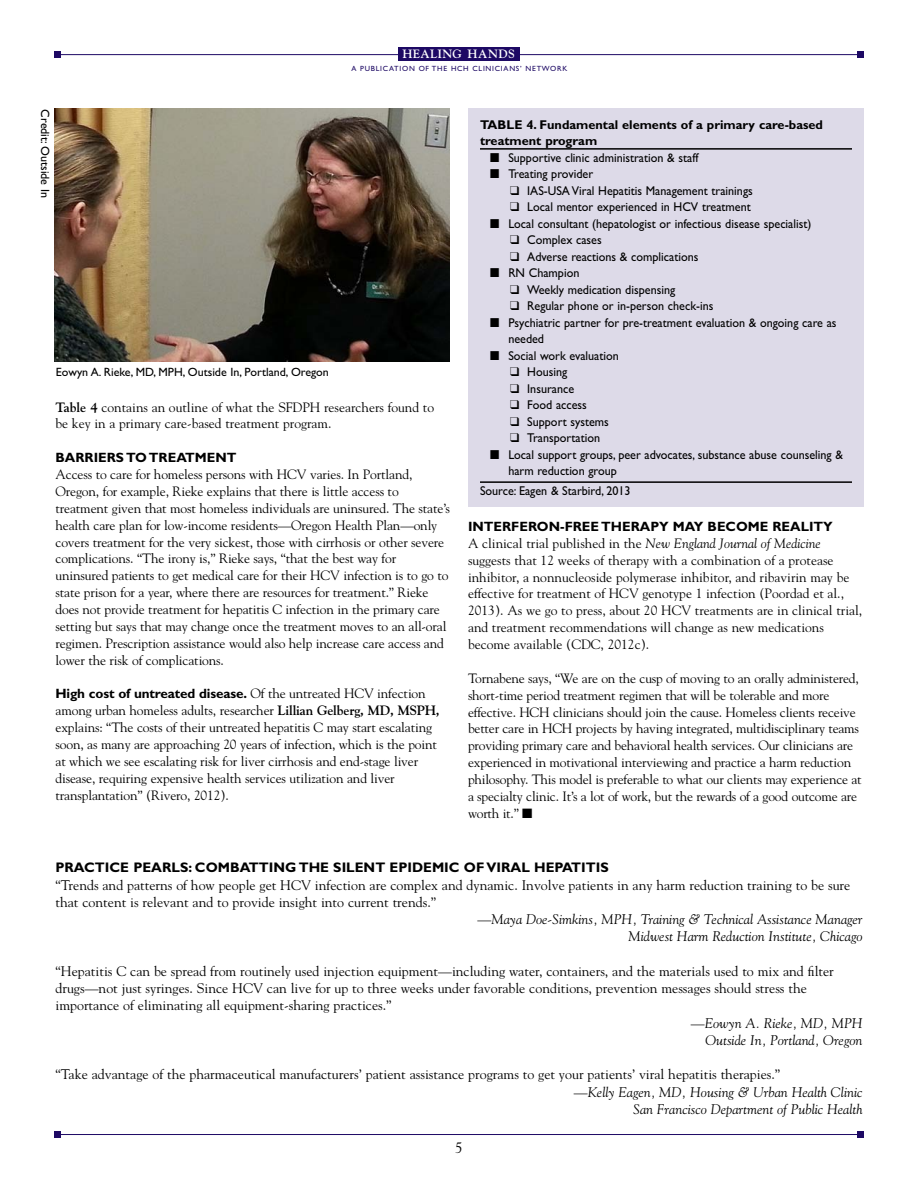
<style>
.page{position:relative;width:918px;height:1188px;background:#fff}
.page>*{position:absolute;margin:0;border:0;box-sizing:border-box;transform-origin:0 0}
.t1{font:15px "Goudy";color:#000}
.t2{font:13.8px "Goudy";color:#000}
.t3{font:italic 13.8px "Goudy";color:#000}
.t4{font:700 13.8px "Gill Sans";color:#000}
.t5{font:13.5px/16.8px "Goudy";letter-spacing:-.01em;color:#000}
.t6{font:700 13.5px "Gill Sans";color:#000}
.t7{font:12.75px/16.5px "Gill Sans";color:#000;scale:.95 1}
.t8{font:700 12.75px/16.5px "Gill Sans";color:#000}
.t9{font:12px "Gill Sans";color:#000}
.t10{font:700 12px "Goudy";letter-spacing:.03em;color:#fff}
.t11{font:7.5px "Gill Sans";letter-spacing:.1em;color:#1d0964}
.s1{font-weight:700}
.s2{font-family:"Goudy";font-weight:400}
.s3{font-style:italic}
.s4{font-style:normal}
</style>
<div class="page">
<div style="left:468px;top:108px;width:396px;height:399px;background:#dddae8"></div>
<hr style="left:480px;top:148px;width:372px;height:2px;background:#000">
<hr style="left:480px;top:481px;width:372px;height:2px;background:#000">
<img style="left:54px;top:108px;width:396px;height:253px">
<hr style="left:54px;top:1134px;width:810px;height:1px;background:#1d0964">
<div style="left:857px;top:1131px;width:7px;height:7px;background:#1d0964"></div>
<div style="left:54px;top:1131px;width:7px;height:7px;background:#1d0964"></div>
<hr style="left:54px;top:54px;width:810px;height:1px;background:#1d0964">
<div style="left:857px;top:51px;width:7px;height:7px;background:#1d0964"></div>
<div style="left:54px;top:51px;width:7px;height:7px;background:#1d0964"></div>
<div style="left:398px;top:47px;width:122px;height:14px;background:#1d0964"></div>
<p class="t10" style="left:403px;top:47px;width:114px">HEALING HANDS</p>
<p class="t11" style="left:351px;top:64px;width:217px">A PUBLICATION OF THE HCH CLINICIANS’ NETWORK</p>
<p class="t9" style="left:52px;top:109px;width:90px;rotate:90deg">Credit: Outside In</p>
<p class="t9" style="left:56px;top:365px;width:274px">Eowyn A. Rieke, MD, MPH, Outside In, Portland, Oregon</p>
<p class="t5" style="left:56px;top:398px;width:380px"><span class="s1">Table 4</span> contains an outline of what the SFDPH researchers found to be key in a primary care-based treatment program.</p>
<p class="t6" style="left:56px;top:452px;width:183px">BARRIERS TO TREATMENT</p>
<p class="t5" style="left:56px;top:466px;width:396px">Access to care for homeless persons with HCV varies. In Portland, Oregon, for example, Rieke explains that there is little access to treatment given that most homeless individuals are uninsured. The state’s health care plan for low-income residents—Oregon Health Plan—only covers treatment for the very sickest, those with cirrhosis or other severe complications. “The irony is,” Rieke says, “that the best way for uninsured patients to get medical care for their HCV infection is to go to state prison for a year, where there are resources for treatment.” Rieke does not provide treatment for hepatitis C infection in the primary care setting but says that may change once the treatment moves to an all-oral regimen. Prescription assistance would also help increase care access and lower the risk of complications.</p>
<p class="t6" style="left:56px;top:689px;width:372px">High cost of untreated disease. <span class="s2">Of the untreated HCV infection</span></p>
<p class="t5" style="left:56px;top:702px;width:386px">among urban homeless adults, researcher <span class="s1">Lillian Gelberg, MD, MSPH, </span>explains: “The costs of their untreated hepatitis C may start escalating soon, as many are approaching 20 years of infection, which is the point at which we see escalating risk for liver cirrhosis and end-stage liver disease, requiring expensive health services utilization and liver transplantation” (Rivero, 2012).</p>
<p class="t8" style="left:480px;top:117px;width:345px">TABLE 4. Fundamental elements of a primary care-based treatment program</p>
<p class="t7" style="left:490px;top:149px;width:221px">■ Supportive clinic administration &amp; staff</p>
<p class="t7" style="left:490px;top:166px;width:110px">■ Treating provider</p>
<p class="t7" style="left:510px;top:182px;width:257px">❑ IAS-USA Viral Hepatitis Management trainings</p>
<p class="t7" style="left:510px;top:199px;width:255px">❑ Local mentor experienced in HCV treatment</p>
<p class="t7" style="left:490px;top:215px;width:340px">■ Local consultant (hepatologist or infectious disease specialist)</p>
<p class="t7" style="left:510px;top:232px;width:98px">❑ Complex cases</p>
<p class="t7" style="left:510px;top:248px;width:200px">❑ Adverse reactions &amp; complications</p>
<p class="t7" style="left:490px;top:265px;width:95px">■ RN Champion</p>
<p class="t7" style="left:510px;top:281px;width:175px">❑ Weekly medication dispensing</p>
<p class="t7" style="left:510px;top:298px;width:215px">❑ Regular phone or in-person check-ins</p>
<p class="t7" style="left:508px;top:314px;width:347px;text-indent:-18px">■ Psychiatric partner for pre-treatment evaluation &amp; ongoing care as needed</p>
<p class="t7" style="left:490px;top:347px;width:137px">■ Social work evaluation</p>
<p class="t7" style="left:510px;top:364px;width:62px">❑ Housing</p>
<p class="t7" style="left:510px;top:380px;width:69px">❑ Insurance</p>
<p class="t7" style="left:510px;top:397px;width:82px">❑ Food access</p>
<p class="t7" style="left:510px;top:413px;width:105px">❑ Support systems</p>
<p class="t7" style="left:510px;top:430px;width:96px">❑ Transportation</p>
<p class="t7" style="left:508px;top:446px;width:354px;text-indent:-18px">■ Local support groups, peer advocates, substance abuse counseling &amp; harm reduction group</p>
<p class="t7" style="left:480px;top:482px;width:160px">Source: Eagen &amp; Starbird, 2013</p>
<p class="t6" style="left:468px;top:521px;width:366px">INTERFERON-FREE THERAPY MAY BECOME REALITY</p>
<p class="t5" style="left:468px;top:535px;width:396px">A clinical trial published in the <span class="s3">New England Journal of Medicine </span>suggests that 12 weeks of therapy with a combination of a protease inhibitor, a nonnucleoside polymerase inhibitor, and ribavirin may be effective for treatment of HCV genotype 1 infection (Poordad et al., 2013). As we go to press, about 20 HCV treatments are in clinical trial, and treatment recommendations will change as new medications become available (CDC, 2012c).</p>
<p class="t5" style="left:468px;top:670px;width:395px">Tornabene says, “We are on the cusp of moving to an orally administered, short-time period treatment regimen that will be tolerable and more effective. HCH clinicians should join the cause. Homeless clients receive better care in HCH projects by having integrated, multidisciplinary teams providing primary care and behavioral health services. Our clinicians are experienced in motivational interviewing and practice a harm reduction philosophy. This model is preferable to what our clients may experience at a specialty clinic. It’s a lot of work, but the rewards of a good outcome are worth it.” ■</p>
<p class="t4" style="left:56px;top:863px;width:555px">PRACTICE PEARLS: COMBATTING THE SILENT EPIDEMIC OF VIRAL HEPATITIS</p>
<p class="t2" style="left:56px;top:877px;width:796px">“Trends and patterns of how people get HCV infection are complex and dynamic. Involve patients in any harm reduction training to be sure</p>
<p class="t2" style="left:56px;top:894px;width:382px">that content is relevant and to provide insight into current trends.”</p>
<p class="t3" style="left:478px;top:911px;width:387px"><span class="s4">—</span>Maya Doe-Simkins, MPH, Training &amp; Technical Assistance Manager</p>
<p class="t3" style="left:628px;top:929px;width:236px">Midwest Harm Reduction Institute, Chicago</p>
<p class="t2" style="left:56px;top:963px;width:780px">“Hepatitis C can be spread from routinely used injection equipment—including water, containers, and the materials used to mix and filter</p>
<p class="t2" style="left:56px;top:980px;width:753px">drugs—not just syringes. Since HCV can live for up to three weeks under favorable conditions, prevention messages should stress the</p>
<p class="t2" style="left:56px;top:998px;width:338px">importance of eliminating all equipment-sharing practices.”</p>
<p class="t3" style="left:691px;top:1015px;width:173px"><span class="s4">—</span>Eowyn A. Rieke, MD, MPH</p>
<p class="t3" style="left:705px;top:1032px;width:159px">Outside In, Portland, Oregon</p>
<p class="t2" style="left:55px;top:1067px;width:726px">“Take advantage of the pharmaceutical manufacturers’ patient assistance programs to get your patients’ viral hepatitis therapies.”</p>
<p class="t3" style="left:574px;top:1084px;width:290px"><span class="s4">—</span>Kelly Eagen, MD, Housing &amp; Urban Health Clinic</p>
<p class="t3" style="left:633px;top:1101px;width:231px">San Francisco Department of Public Health</p>
<p class="t1" style="left:455px;top:1139px;width:9px">5</p>
</div>
